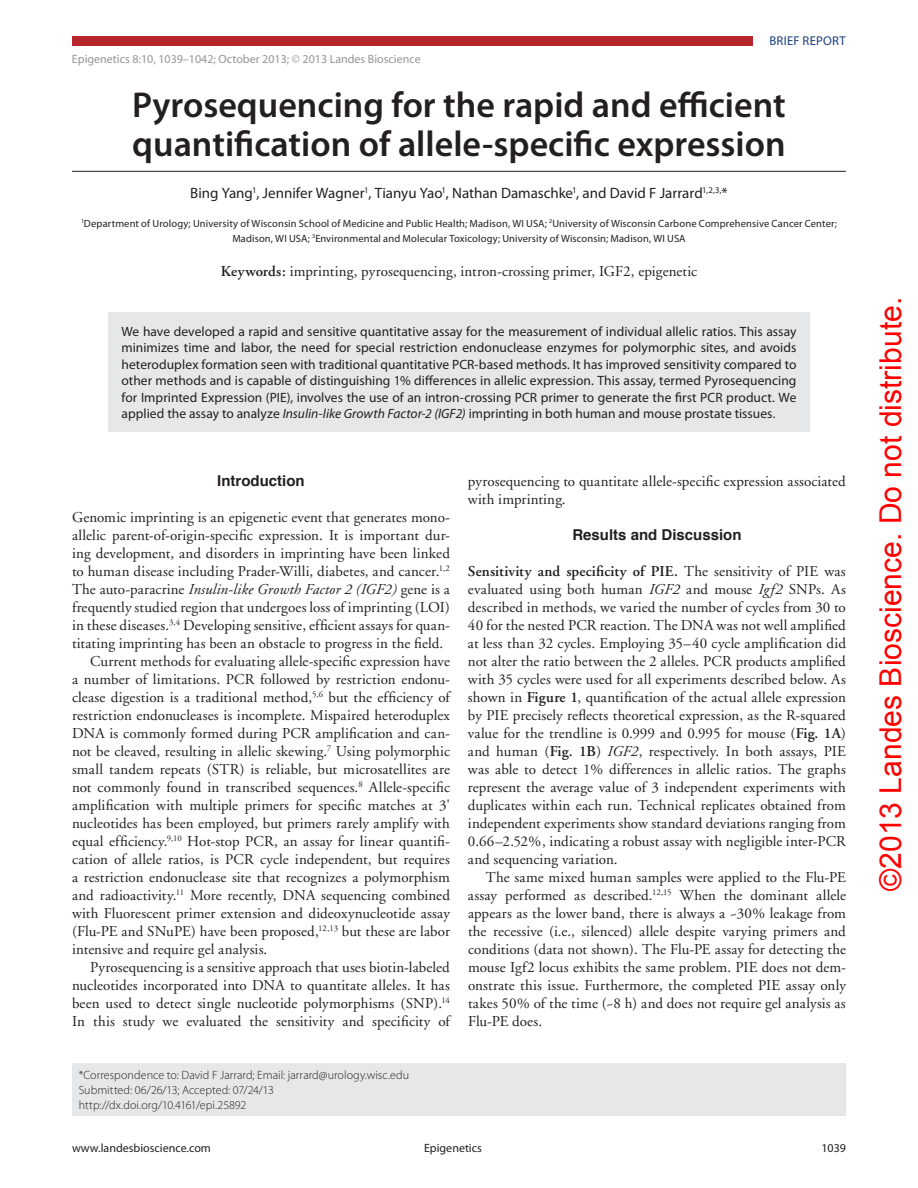
<style>
.page{position:relative;width:918px;height:1188px;background:#fff}
.page>*{position:absolute;margin:0;border:0;box-sizing:border-box;transform-origin:0 0}
.t1{font:600 36px/39px "Myriad Pro";color:#231f20}
.t2{font:30.15px "Arial";color:#f00}
.t3{font:15px/18px "Adobe Garamond";letter-spacing:.005em;color:#231f20;text-align:justify}
.t4{font:15px "Myriad Pro";letter-spacing:-.005em;color:#231f20}
.t5{font:italic 15px "Adobe Garamond";letter-spacing:.005em;color:#231f20}
.t6{font:700 15px "Helvetica";color:#231f20}
.t7{font:13.5px/16.5px "Myriad Pro";color:#231f20;text-align:justify}
.t8{font:12.75px "Myriad Pro";letter-spacing:.02em;color:#193f7c}
.t9{font:300 12px/15px "Myriad Pro";color:#231f20}
.t10{font:12px "Myriad Pro";color:#939598}
.t11{font:12px "Myriad Pro";color:#231f20}
.t12{font:10.5px/15px "Myriad Pro";letter-spacing:.01em;color:#231f20;text-align:center}
.s1{font-weight:600}
.s2{font-style:italic}
.s3{font-style:normal}
</style>
<div class="page">
<div style="left:72px;top:36px;width:680px;height:10px;background:#b7262b"></div>
<div style="left:72px;top:1063px;width:774px;height:53px;background:#e6e7e9"></div>
<div style="left:108px;top:312px;width:702px;height:120px;background:#e6e7e9"></div>
<hr style="left:72px;top:171px;width:774px;height:1px;background:#231f20">
<p class="t10" style="left:72px;top:52px;width:350px">Epigenetics 8:10, 1039–1042; October 2013; © 2013 Landes Bioscience</p>
<p class="t8" style="left:769px;top:33px;width:78px">Brief Report</p>
<h1 class="t1" style="left:132px;top:85px;width:655px">Pyrosequencing for the rapid and efficient quantification of allele-specific expression</h1>
<p class="t4" style="left:190px;top:184px;width:539px">Bing Yang<sup>1</sup>, Jennifer Wagner<sup>1</sup>, Tianyu Yao<sup>1</sup>, Nathan Damaschke<sup>1</sup>, and David F Jarrard<sup>1,2,3,</sup>*</p>
<p class="t12" style="left:81px;top:216px;width:757px"><sup>1</sup>Department of Urology; University of Wisconsin School of Medicine and Public Health; Madison, WI USA; <sup>2</sup>University of Wisconsin Carbone Comprehensive Cancer Center;<br>Madison, WI USA; <sup>3</sup>Environmental and Molecular Toxicology; University of Wisconsin; Madison, WI USA</p>
<p class="t3" style="left:221px;top:263px;width:478px"><span class="s1">Keywords:</span> imprinting, pyrosequencing, intron-crossing primer, IGF2, epigenetic</p>
<p class="t7" style="left:121px;top:323px;width:677px">We have developed a rapid and sensitive quantitative assay for the measurement of individual allelic ratios. This assay minimizes time and labor, the need for special restriction endonuclease enzymes for polymorphic sites, and avoids heteroduplex formation seen with traditional quantitative PCR-based methods. It has improved sensitivity compared to other methods and is capable of distinguishing 1% differences in allelic expression. This assay, termed Pyrosequencing for Imprinted Expression (PI E), involves the use of an intron-crossing PCR primer to generate the first PCR product. We applied the assay to analyze <span class="s2">Insulin-like Growth Factor-2 (IGF2)</span> imprinting in both human and mouse prostate tissues.</p>
<p class="t6" style="left:217px;top:469px;width:89px">Introduction</p>
<p class="t3" style="left:72px;top:509px;width:379px">Genomic imprinting is an epigenetic event that generates mono-</p>
<p class="t3" style="left:72px;top:527px;width:379px">allelic parent-of-origin-specific expression. It is important dur-</p>
<p class="t3" style="left:72px;top:545px;width:379px">ing development, and disorders in imprinting have been linked</p>
<p class="t3" style="left:72px;top:563px;width:379px">to human disease including Prader-Willi, diabetes, and cancer.<sup>1,2</sup></p>
<p class="t5" style="left:72px;top:581px;width:379px"><span class="s3">The auto-paracrine</span> Insulin-like Growth Factor 2 (IGF2) <span class="s3">gene is a</span></p>
<p class="t3" style="left:72px;top:599px;width:379px">frequently studied region that undergoes loss of imprinting (LOI)</p>
<p class="t3" style="left:72px;top:617px;width:379px">in these diseases.<sup>3,4</sup> Developing sensitive, efficient assays for quan-</p>
<p class="t3" style="left:72px;top:635px;width:373px">titating imprinting has been an obstacle to progress in the field.</p>
<p class="t3" style="left:90px;top:653px;width:361px">Current methods for evaluating allele-specific expression have</p>
<p class="t3" style="left:72px;top:671px;width:379px">a number of limitations. PCR followed by restriction endonu-</p>
<p class="t3" style="left:72px;top:689px;width:379px">clease digestion is a traditional method,<sup>5,6</sup> but the efficiency of</p>
<p class="t3" style="left:72px;top:707px;width:379px">restriction endonucleases is incomplete. Mispaired heteroduplex</p>
<p class="t3" style="left:72px;top:725px;width:379px">DNA is commonly formed during PCR amplification and can-</p>
<p class="t3" style="left:72px;top:743px;width:379px">not be cleaved, resulting in allelic skewing.<sup>7</sup> Using polymorphic</p>
<p class="t3" style="left:72px;top:761px;width:379px">small tandem repeats (STR) is reliable, but microsatellites are</p>
<p class="t3" style="left:72px;top:779px;width:379px">not commonly found in transcribed sequences.<sup>8</sup> Allele-specific</p>
<p class="t3" style="left:72px;top:797px;width:379px">amplification with multiple primers for specific matches at 3'</p>
<p class="t3" style="left:72px;top:815px;width:379px">nucleotides has been employed, but primers rarely amplify with</p>
<p class="t3" style="left:72px;top:833px;width:379px">equal efficiency.<sup>9,10</sup> Hot-stop PCR, an assay for linear quantifi-</p>
<p class="t3" style="left:72px;top:851px;width:379px">cation of allele ratios, is PCR cycle independent, but requires</p>
<p class="t3" style="left:72px;top:869px;width:379px">a restriction endonuclease site that recognizes a polymorphism</p>
<p class="t3" style="left:72px;top:887px;width:379px">and radioactivity.<sup>11</sup> More recently, DNA sequencing combined</p>
<p class="t3" style="left:72px;top:905px;width:379px">with Fluorescent primer extension and dideoxynucleotide assay</p>
<p class="t3" style="left:72px;top:923px;width:379px">(Flu-PE and SNuPE) have been proposed,<sup>12,13</sup> but these are labor</p>
<p class="t3" style="left:72px;top:941px;width:197px">intensive and require gel analysis.</p>
<p class="t3" style="left:90px;top:959px;width:361px">Pyrosequencing is a sensitive approach that uses biotin-labeled</p>
<p class="t3" style="left:72px;top:977px;width:379px">nucleotides incorporated into DNA to quantitate alleles. It has</p>
<p class="t3" style="left:72px;top:995px;width:379px">been used to detect single nucleotide polymorphisms (SNP).<sup>14</sup></p>
<p class="t3" style="left:72px;top:1013px;width:379px">In this study we evaluated the sensitivity and specificity of</p>
<p class="t3" style="left:468px;top:473px;width:379px">pyrosequencing to quantitate allele-specific expression associated with imprinting.</p>
<p class="t6" style="left:572px;top:523px;width:171px">Results and Discussion</p>
<p class="t3" style="left:468px;top:563px;width:380px"><span class="s1">Sensitivity and specificity of PIE.</span> The sensitivity of PIE was evaluated using both human <span class="s2">IGF2</span> and mouse <span class="s2">Igf2</span> SNPs. As described in methods, we varied the number of cycles from 30 to 40 for the nested PCR reaction. The DNA was not well amplified at less than 32 cycles. Employing 35–40 cycle amplification did not alter the ratio between the 2 alleles. PCR products amplified with 35 cycles were used for all experiments described below. As shown in <span class="s1">Figure 1</span>, quantification of the actual allele expression by PIE precisely reflects theoretical expression, as the R-squared value for the trendline is 0.999 and 0.995 for mouse (<span class="s1">Fig. 1A</span>) and human (<span class="s1">Fig. 1B</span>) <span class="s2">IGF2</span>, respectively. In both assays, PIE was able to detect 1% differences in allelic ratios. The graphs represent the average value of 3 independent experiments with duplicates within each run. Technical replicates obtained from independent experiments show standard deviations ranging from 0.66–2.52%, indicating a robust assay with negligible inter-PCR and sequencing variation.</p>
<p class="t3" style="left:468px;top:869px;width:380px;text-indent:18px">The same mixed human samples were applied to the Flu-PE assay performed as described.<sup>12,15</sup> When the dominant allele appears as the lower band, there is always a ~30% leakage from the recessive (i.e., silenced) allele despite varying primers and conditions (data not shown). The Flu-PE assay for detecting the mouse Igf2 locus exhibits the same problem. PIE does not dem&shy;onstrate this issue. Furthermore, the completed PIE assay only takes 50% of the time (~8 h) and does not require gel analysis as Flu-PE does.</p>
<p class="t9" style="left:79px;top:1068px;width:332px">*Correspondence to: David F Jarrard; Email: jarrard@urology.wisc.edu<br>Submitted: 06/26/13; Accepted: 07/24/13 http://dx.doi.org/10.4161/epi.25892</p>
<p class="t11" style="left:72px;top:1141px;width:140px">www.landesbioscience.com</p>
<p class="t11" style="left:424px;top:1141px;width:59px">Epigenetics</p>
<p class="t11" style="left:821px;top:1141px;width:26px">1039</p>
<h2 class="t2" style="left:871px;top:891px;width:595px;rotate:-90deg">©2013 Landes Bioscience. Do not distribute.</h2>
</div>
